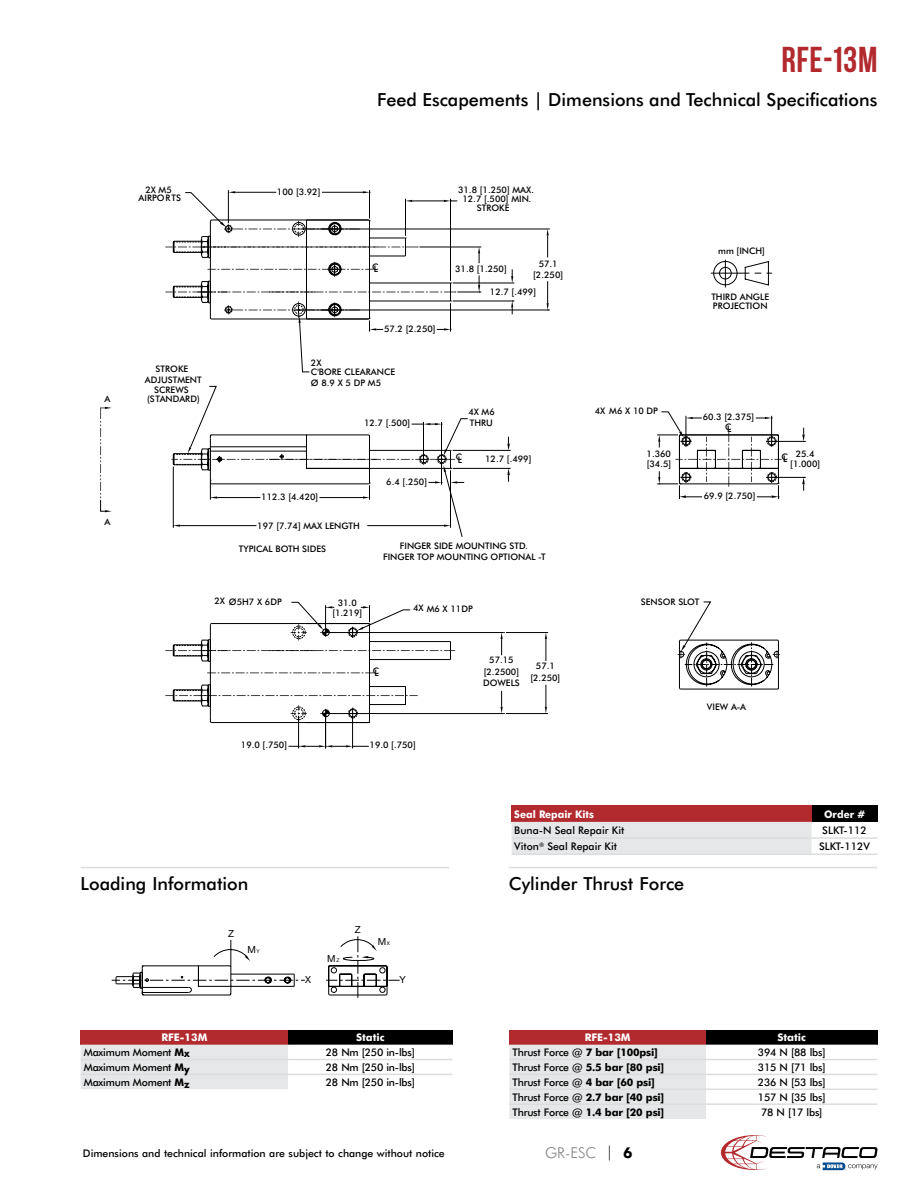
<style>
.page{position:relative;width:918px;height:1188px;background:#fff}
.page>*{position:absolute;margin:0;border:0;box-sizing:border-box;transform-origin:0 0}
.t1{font:36px "Bebas DSC";letter-spacing:.015em;color:#b2292e}
.t2{font:500 18px "Futura BT";color:#000}
.t3{font:300 15px "Futura BT";color:#808285}
.t4{font:500 10.5px "Futura BT";letter-spacing:-.02em;color:#000}
.t5{font:500 10.5px "Futura BT";color:#000}
.t6{font:700 10.5px "Futura BT";letter-spacing:-.02em;color:#000}
.t7{font:700 10.5px "Futura BT";color:#fff}
.t8{font:700 10.5px "Futura BT";color:#fff;scale:.95 1}
.t9{font:9.75px "Helvetica Neue";color:#000}
.t10{font:500 9px/10.2px "Futura BT";color:#000;text-align:center}
.t11{font:5.1px "Helvetica Neue";color:#000}
.s1{font-size:5.1px}
.s2{font-weight:700}
.s3{font-weight:500}
.s4{color:#000}
.s5{font-weight:700;color:#000}
</style>
<div class="page">
<svg style="left:721px;top:1135px;width:157px;height:35px"></svg>
<hr style="left:506px;top:713px;width:42px;height:1px;background:#000">
<svg style="left:545px;top:685px;width:2px;height:28px"></svg>
<svg style="left:100px;top:407px;width:12px;height:105px"></svg>
<hr style="left:298px;top:716px;width:1px;height:32px;background:#000">
<hr style="left:352px;top:716px;width:1px;height:32px;background:#000">
<hr style="left:325px;top:716px;width:1px;height:32px;background:#000">
<svg style="left:289px;top:745px;width:80px;height:2px"></svg>
<hr style="left:774px;top:441px;width:32px;height:1px;background:#000">
<hr style="left:774px;top:477px;width:32px;height:1px;background:#000">
<svg style="left:802px;top:428px;width:3px;height:13px"></svg>
<svg style="left:802px;top:477px;width:3px;height:14px"></svg>
<hr style="left:328px;top:713px;width:176px;height:1px;background:#000">
<svg style="left:501px;top:647px;width:2px;height:8px"></svg>
<svg style="left:165px;top:644px;width:290px;height:79px"></svg>
<svg style="left:501px;top:691px;width:4px;height:23px"></svg>
<svg style="left:187px;top:601px;width:524px;height:46px"></svg>
<svg style="left:678px;top:639px;width:102px;height:51px"></svg>
<svg style="left:326px;top:936px;width:74px;height:62px"></svg>
<svg style="left:112px;top:939px;width:193px;height:57px"></svg>
<hr style="left:81px;top:867px;width:368px;height:1px;background:#dcddde">
<hr style="left:509px;top:867px;width:368px;height:1px;background:#dcddde">
<div style="left:81px;top:1030px;width:207px;height:15px;background:#b2292e"></div>
<div style="left:288px;top:1030px;width:165px;height:15px;background:#000"></div>
<svg style="left:81px;top:1045px;width:371px;height:44px"></svg>
<hr style="left:81px;top:1059px;width:207px;height:1px;background:#dcddde">
<hr style="left:288px;top:1059px;width:165px;height:1px;background:#dcddde">
<hr style="left:81px;top:1074px;width:207px;height:1px;background:#dcddde">
<hr style="left:288px;top:1074px;width:165px;height:1px;background:#dcddde">
<div style="left:509px;top:1030px;width:197px;height:15px;background:#b2292e"></div>
<div style="left:706px;top:1030px;width:172px;height:15px;background:#000"></div>
<svg style="left:509px;top:1045px;width:368px;height:74px"></svg>
<hr style="left:509px;top:1059px;width:197px;height:1px;background:#dcddde">
<hr style="left:706px;top:1059px;width:172px;height:1px;background:#dcddde">
<hr style="left:509px;top:1074px;width:197px;height:1px;background:#dcddde">
<hr style="left:706px;top:1074px;width:172px;height:1px;background:#dcddde">
<hr style="left:509px;top:1089px;width:197px;height:1px;background:#dcddde">
<hr style="left:706px;top:1089px;width:172px;height:1px;background:#dcddde">
<hr style="left:509px;top:1103px;width:197px;height:2px;background:#dcddde">
<hr style="left:706px;top:1103px;width:172px;height:2px;background:#dcddde">
<div style="left:512px;top:806px;width:300px;height:16px;background:#b2292e"></div>
<div style="left:812px;top:806px;width:66px;height:16px;background:#000"></div>
<div style="left:512px;top:822px;width:300px;height:32px;background:#e6e7e8"></div>
<hr style="left:512px;top:837px;width:300px;height:2px;background:#dcddde">
<hr style="left:812px;top:837px;width:66px;height:2px;background:#dcddde">
<hr style="left:512px;top:854px;width:300px;height:1px;background:#dcddde">
<hr style="left:812px;top:854px;width:66px;height:1px;background:#dcddde">
<svg style="left:165px;top:190px;width:617px;height:347px"></svg>
<h1 class="t1" style="left:781px;top:40px;width:98px">RFE-13M</h1>
<h2 class="t2" style="left:377px;top:88px;width:502px">Feed Escapements | Dimensions and Technical Specifications</h2>
<p class="t10" style="left:105px;top:393px;width:7px">A</p>
<p class="t10" style="left:105px;top:517px;width:7px">A</p>
<p class="t10" style="left:139px;top:186px;width:44px;line-height:7.8px">2X M5<br>AIRPORTS</p>
<p class="t10" style="left:277px;top:186px;width:45px">100 [3.92]</p>
<p class="t10" style="left:458px;top:185px;width:78px">31.8 [1.250] MAX.</p>
<p class="t10" style="left:462px;top:194px;width:70px">12.7 [.500] MIN.</p>
<p class="t10" style="left:477px;top:203px;width:34px">STROKE</p>
<p class="t10" style="left:145px;top:363px;width:58px">STROKE<br>ADJUSTMENT<br>SCREWS (STANDARD)</p>
<p class="t10" style="left:372px;top:263px;width:8px">CL</p>
<p class="t10" style="left:384px;top:323px;width:53px">57.2 [2.250]</p>
<p class="t10" style="left:311px;top:358px;width:86px;line-height:9.3px;text-align:left">2X<br>C'BORE CLEARANCE</p>
<p class="t10" style="left:311px;top:378px;width:72px">Ø 8.9 X 5 DP M5</p>
<p class="t10" style="left:364px;top:418px;width:48px">12.7 [.500]</p>
<p class="t10" style="left:261px;top:492px;width:59px">112.3 [4.420]</p>
<p class="t10" style="left:257px;top:520px;width:104px">197 [7.74] MAX LENGTH</p>
<p class="t10" style="left:386px;top:476px;width:42px">6.4 [.250]</p>
<p class="t10" style="left:455px;top:263px;width:53px">31.8 [1.250]</p>
<p class="t10" style="left:533px;top:258px;width:31px;line-height:11.4px">57.1 [2.250]</p>
<p class="t10" style="left:490px;top:287px;width:48px">12.7 [.499]</p>
<p class="t10" style="left:468px;top:406px;width:28px;line-height:11.6px;text-align:left">4X M6<br>THRU</p>
<p class="t10" style="left:456px;top:453px;width:8px">CL</p>
<p class="t10" style="left:485px;top:453px;width:48px">12.7 [.499]</p>
<p class="t10" style="left:239px;top:544px;width:89px">TYPICAL BOTH SIDES</p>
<p class="t10" style="left:383px;top:540px;width:164px;line-height:10.8px">FINGER SIDE MOUNTING STD.<br>FINGER TOP MOUNTING OPTIONAL -T</p>
<p class="t10" style="left:214px;top:597px;width:69px">2X Ø5H7 X 6DP</p>
<p class="t10" style="left:332px;top:597px;width:31px">31.0 [1.219]</p>
<p class="t10" style="left:413px;top:603px;width:61px">4X M6 X 11DP</p>
<p class="t10" style="left:373px;top:666px;width:8px">CL</p>
<p class="t10" style="left:483px;top:654px;width:38px;line-height:11.6px">57.15 [2.2500]<br>DOWELS</p>
<p class="t10" style="left:530px;top:660px;width:31px;line-height:11.4px">57.1 [2.250]</p>
<p class="t10" style="left:241px;top:740px;width:48px">19.0 [.750]</p>
<p class="t10" style="left:370px;top:740px;width:48px">19.0 [.750]</p>
<p class="t10" style="left:718px;top:246px;width:48px">mm [INCH]</p>
<p class="t10" style="left:711px;top:292px;width:59px;line-height:9.6px;text-align:left">THIRD ANGLE<br>PROJECTION</p>
<p class="t10" style="left:595px;top:406px;width:65px">4X M6 X 10 DP</p>
<p class="t10" style="left:647px;top:449px;width:26px;line-height:9.8px;text-align:left">1.360 [34.5]</p>
<p class="t10" style="left:703px;top:412px;width:53px">60.3 [2.375]</p>
<p class="t10" style="left:725px;top:422px;width:8px">CL</p>
<p class="t10" style="left:704px;top:491px;width:53px">69.9 [2.750]</p>
<p class="t10" style="left:790px;top:449px;width:31px;line-height:9.8px">25.4 [1.000]</p>
<p class="t10" style="left:781px;top:453px;width:8px">CL</p>
<p class="t10" style="left:641px;top:597px;width:60px">SENSOR SLOT</p>
<p class="t10" style="left:707px;top:701px;width:41px">VIEW A-A</p>
<p class="t8" style="left:514px;top:808px;width:85px">Seal Repair Kits</p>
<p class="t8" style="left:824px;top:808px;width:45px">Order #</p>
<p class="t5" style="left:514px;top:824px;width:111px">Buna-N Seal Repair Kit</p>
<p class="t4" style="left:822px;top:824px;width:46px">SLKT-112</p>
<p class="t5" style="left:514px;top:840px;width:104px">Viton<sup>®</sup> Seal Repair Kit</p>
<p class="t5" style="left:819px;top:840px;width:52px">SLKT-112V</p>
<h2 class="t2" style="left:81px;top:873px;width:169px">Loading Information</h2>
<h2 class="t2" style="left:509px;top:873px;width:177px">Cylinder Thrust Force</h2>
<p class="t9" style="left:228px;top:928px;width:7px">Z</p>
<p class="t9" style="left:248px;top:943px;width:14px">M<span class="s1">Y</span></p>
<p class="t9" style="left:327px;top:953px;width:10px">M</p>
<p class="t11" style="left:336px;top:957px;width:5px">Z</p>
<p class="t9" style="left:355px;top:924px;width:7px">Z</p>
<p class="t9" style="left:378px;top:935px;width:10px">M</p>
<p class="t11" style="left:387px;top:940px;width:5px">X</p>
<p class="t9" style="left:305px;top:974px;width:7px">X</p>
<p class="t9" style="left:399px;top:974px;width:8px">Y</p>
<p class="t7" style="left:161px;top:1031px;width:48px">RFE-13M</p>
<p class="t7" style="left:356px;top:1031px;width:30px">Static</p>
<p class="t4" style="left:84px;top:1046px;width:107px">Maximum Moment <span class="s2">Mx</span></p>
<p class="t4" style="left:326px;top:1046px;width:91px">28 Nm [250 in-lbs]</p>
<p class="t4" style="left:84px;top:1061px;width:107px">Maximum Moment <span class="s2">My</span></p>
<p class="t4" style="left:326px;top:1061px;width:91px">28 Nm [250 in-lbs]</p>
<p class="t4" style="left:84px;top:1076px;width:107px">Maximum Moment <span class="s2">Mz</span></p>
<p class="t4" style="left:326px;top:1076px;width:91px">28 Nm [250 in-lbs]</p>
<p class="t7" style="left:585px;top:1031px;width:48px">RFE-13M</p>
<p class="t7" style="left:777px;top:1031px;width:30px">Static</p>
<p class="t4" style="left:513px;top:1046px;width:147px">Thrust Force @ <span class="s2">7 bar [100psi]</span></p>
<p class="t4" style="left:758px;top:1046px;width:69px">394 N [88 lbs]</p>
<p class="t6" style="left:513px;top:1061px;width:153px"><span class="s3">Thrust Force @</span> 5.5 bar [80 psi]</p>
<p class="t4" style="left:758px;top:1061px;width:69px">315 N [71 lbs]</p>
<p class="t4" style="left:513px;top:1076px;width:144px">Thrust Force @ <span class="s2">4 bar [60 psi]</span></p>
<p class="t4" style="left:758px;top:1076px;width:69px">236 N [53 lbs]</p>
<p class="t6" style="left:513px;top:1091px;width:153px"><span class="s3">Thrust Force @</span> 2.7 bar [40 psi]</p>
<p class="t4" style="left:758px;top:1091px;width:69px">157 N [35 lbs]</p>
<p class="t6" style="left:513px;top:1106px;width:153px"><span class="s3">Thrust Force @</span> 1.4 bar [20 psi]</p>
<p class="t4" style="left:761px;top:1106px;width:63px">78 N [17 lbs]</p>
<p class="t5" style="left:83px;top:1147px;width:363px">Dimensions and technical information are subject to change without notice</p>
<h3 class="t3" style="left:545px;top:1144px;width:89px">GR-ESC <span class="s4">|</span> <span class="s5">6</span></h3>
</div>
